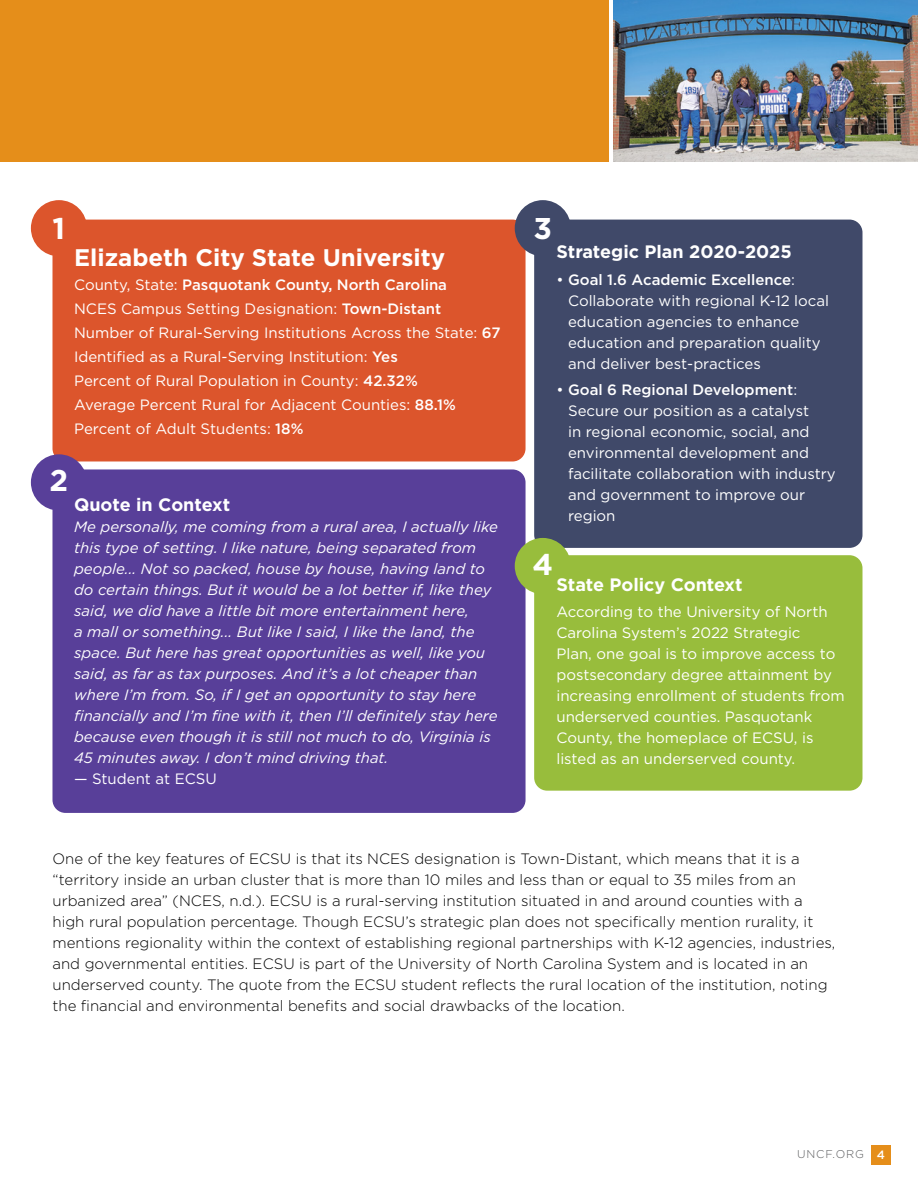
<style>
.page{position:relative;width:918px;height:1188px;background:#fff}
.page>*{position:absolute;margin:0;border:0;box-sizing:border-box;transform-origin:0 0}
.t1{font:700 30px "Gotham";color:#fff}
.t2{font:700 24px "Gotham";color:#fff}
.t3{font:700 18px "Gotham";color:#fff}
.t4{font:15px/21px "Gotham";color:#fff}
.t5{font:300 15px/21px "Gotham";color:#000}
.t6{font:italic 15px/21px "Gotham";color:#fff}
.t7{font:300 11.25px "Gotham";letter-spacing:.08em;color:#58595b}
.s1{font-weight:500}
.s2{font-weight:500;font-size:12px;color:#fff}
</style>
<div class="page">
<div style="left:871px;top:1145px;width:20px;height:20px;background:#e58e1a"></div>
<div style="left:0;top:0;width:609px;height:162px;background:#e58e1a"></div>
<img style="left:613px;top:0;width:305px;height:162px">
<div style="left:52px;top:220px;width:474px;height:241px;background:#dc552c;border-radius:13px"></div>
<div style="left:31px;top:200px;width:56px;height:56px;background:#dc552c;border-radius:50%"></div>
<div style="left:52px;top:469px;width:474px;height:344px;background:#583f99;border-radius:13px"></div>
<div style="left:31px;top:454px;width:56px;height:57px;background:#583f99;border-radius:50%"></div>
<div style="left:534px;top:220px;width:328px;height:328px;background:#404969;border-radius:13px"></div>
<div style="left:515px;top:200px;width:56px;height:56px;background:#404969;border-radius:50%"></div>
<div style="left:534px;top:555px;width:328px;height:236px;background:#98bd3c;border-radius:13px"></div>
<div style="left:515px;top:538px;width:56px;height:56px;background:#98bd3c;border-radius:50%"></div>
<h1 class="t1" style="left:53px;top:211px;width:14px">1</h1>
<h2 class="t2" style="left:74px;top:244px;width:373px">Elizabeth City State University</h2>
<p class="t4" style="left:74px;top:273px;width:428px;line-height:24px">County, State: <span class="s1">Pasquotank County, North Carolina<br></span>NCES Campus Setting Designation: <span class="s1">Town-Distant </span>Number of Rural-Serving Institutions Across the State: <span class="s1">67<br></span>Identified as a Rural-Serving Institution: <span class="s1">Yes<br></span>Percent of Rural Population in County: <span class="s1">42.32%<br></span>Average Percent Rural for Adjacent Counties: <span class="s1">88.1% </span>Percent of Adult Students: <span class="s1">18%</span></p>
<h1 class="t1" style="left:50px;top:463px;width:20px">2</h1>
<p class="t3" style="left:74px;top:494px;width:158px">Quote in Context</p>
<p class="t6" style="left:74px;top:516px;width:425px">Me personally, me coming from a rural area, I actually like this type of setting. I like nature, being separated from people... Not so packed, house by house, having land to do certain things. But it would be a lot better if, like they said, we did have a little bit more entertainment here,<br>a mall or something... But like I said, I like the land, the space. But here has great opportunities as well, like you said, as far as tax purposes. And it’s a lot cheaper than where I’m from. So, if I get an opportunity to stay here financially and I’m fine with it, then I’ll definitely stay here because even though it is still not much to do, Virginia is 45 minutes away. I don’t mind driving that.</p>
<p class="t4" style="left:74px;top:768px;width:144px">— Student at ECSU</p>
<h1 class="t1" style="left:534px;top:211px;width:20px">3</h1>
<p class="t3" style="left:556px;top:242px;width:237px">Strategic Plan 2020-2025</p>
<p class="t4" style="left:568px;top:269px;width:262px;text-indent:-12px">• <span class="s1">Goal 1.6 Academic Excellence</span>:<br>Collaborate with regional K-12 local education agencies to enhance education and preparation quality and deliver best-practices</p>
<p class="t4" style="left:568px;top:379px;width:269px;text-indent:-12px">• <span class="s1">Goal 6 Regional Development</span>:<br>Secure our position as a catalyst<br>in regional economic, social, and environmental development and facilitate collaboration with industry and government to improve our region</p>
<h1 class="t1" style="left:532px;top:547px;width:22px">4</h1>
<p class="t3" style="left:556px;top:574px;width:188px">State Policy Context</p>
<p class="t4" style="left:556px;top:601px;width:290px">According to the University of North Carolina System’s 2022 Strategic<br>Plan, one goal is to improve access to postsecondary degree attainment by increasing enrollment of students from underserved counties. Pasquotank County, the homeplace of ECSU, is listed as an underserved county.</p>
<p class="t5" style="left:52px;top:848px;width:784px">One of the key features of ECSU is that its NCES designation is Town-Distant, which means that it is a “territory inside an urban cluster that is more than 10 miles and less than or equal to 35 miles from an urbanized area” (NCES, n.d.). ECSU is a rural-serving institution situated in and around counties with a high rural population percentage. Though ECSU’s strategic plan does not specifically mention rurality, it mentions regionality within the context of establishing regional partnerships with K-12 agencies, industries, and governmental entities. ECSU is part of the University of North Carolina System and is located in an underserved county. The quote from the ECSU student reflects the rural location of the institution, noting the financial and environmental benefits and social drawbacks of the location.</p>
<p class="t7" style="left:797px;top:1148px;width:90px">UNCF.ORG <span class="s2">4</span></p>
</div>
